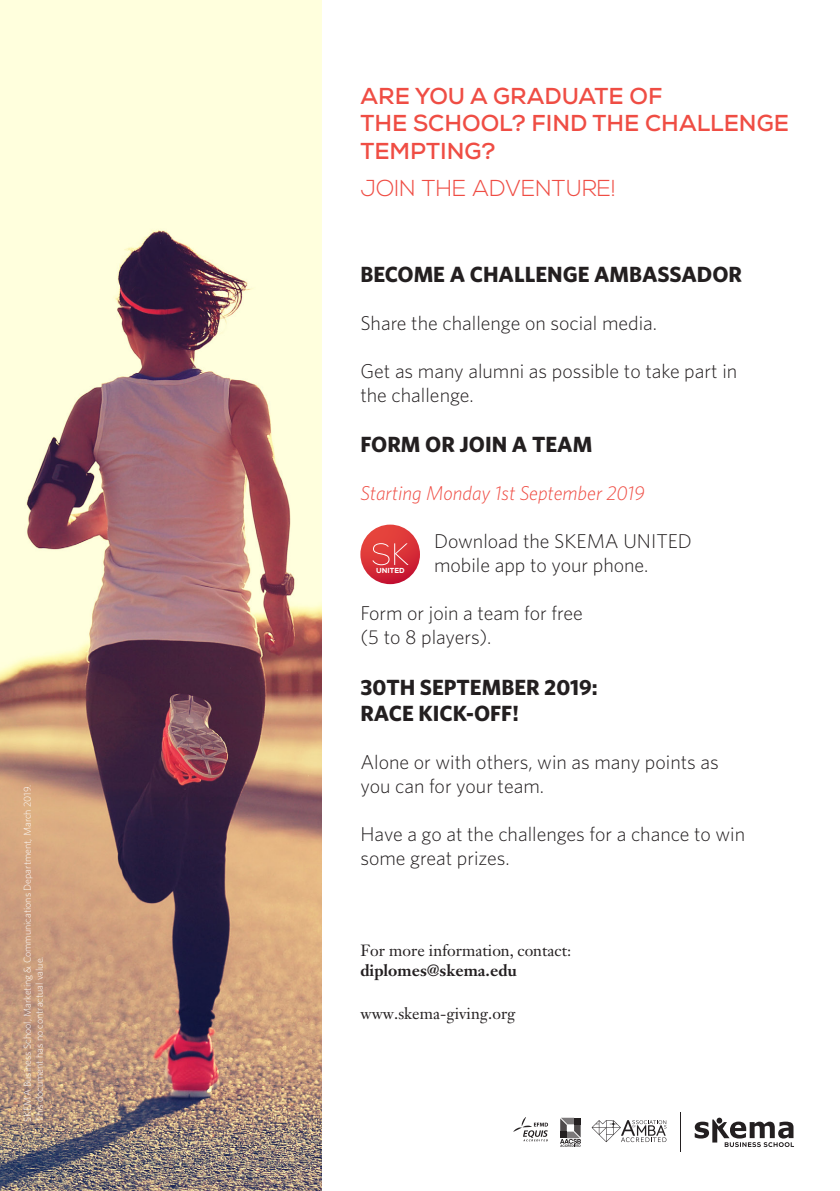
<style>
.page{position:relative;width:840px;height:1191px;background:#fff}
.page>*{position:absolute;margin:0;border:0;box-sizing:border-box;transform-origin:0 0}
.t1{font:700 23px/27.6px "Nexa";color:#ef4d44}
.t2{font:300 23px "Nexa";color:#ef4d44}
.t3{font:700 22px/26.4px "Whitney HTF";color:#231f20}
.t4{font:300 20px/24px "Whitney HTF";color:#231f20}
.t5{font:italic 300 20px "Whitney HTF";color:#ef4d44}
.t6{font:16px/19.2px "Janson Text LT Std";color:#231f20}
.t7{font:300 10px/12px "Whitney HTF";color:#fff}
.t8{font:800 7.2px "Nexa";color:#fff}
.s1{font-weight:700}
</style>
<div class="page">
<img style="left:0;top:0;width:321px;height:1191px">
<svg style="left:513px;top:1117px;width:34px;height:24px"></svg>
<svg style="left:591px;top:1120px;width:75px;height:22px"></svg>
<svg style="left:560px;top:1117px;width:20px;height:29px"></svg>
<svg style="left:694px;top:1117px;width:99px;height:30px"></svg>
<hr style="left:679px;top:1112px;width:1px;height:39px;background:#231f20">
<svg style="left:360px;top:524px;width:60px;height:60px;background:#d9373e"></svg>
<svg style="left:372px;top:543px;width:36px;height:22px"></svg>
<p class="t7" style="left:21px;top:1121px;width:339px;rotate:-90deg">SKEMA Business School, Marketing &amp; Communications Department, March 2019.<br>This document has no contractual value.</p>
<p class="t1" style="left:360px;top:82px;width:303px">ARE YOU A GRADUATE OF</p>
<p class="t1" style="left:360px;top:110px;width:430px">THE SCHOOL? FIND THE CHALLENGE<br>TEMPTING?</p>
<p class="t2" style="left:360px;top:175px;width:256px">JOIN THE ADVENTURE!</p>
<p class="t3" style="left:360px;top:260px;width:383px">BECOME A CHALLENGE AMBASSADOR</p>
<p class="t4" style="left:360px;top:310px;width:298px">Share the challenge on social media.</p>
<p class="t4" style="left:360px;top:358px;width:378px">Get as many alumni as possible to take part in the challenge.</p>
<p class="t3" style="left:360px;top:431px;width:233px">FORM OR JOIN A TEAM</p>
<p class="t5" style="left:360px;top:482px;width:286px">Starting Monday 1st September 2019</p>
<p class="t4" style="left:434px;top:529px;width:259px">Download the SKEMA UNITED</p>
<p class="t4" style="left:434px;top:553px;width:216px">mobile app to your phone.</p>
<p class="t4" style="left:360px;top:601px;width:224px">Form or join a team for free (5 to 8 players).</p>
<p class="t3" style="left:360px;top:673px;width:239px">30TH SEPTEMBER 2019:<br>RACE KICK-OFF!</p>
<p class="t4" style="left:360px;top:750px;width:360px">Alone or with others, win as many points as you can for your team.</p>
<p class="t4" style="left:360px;top:822px;width:386px">Have a go at the challenges for a chance to win some great prizes.</p>
<p class="t8" style="left:376px;top:566px;width:30px">UNITED</p>
<p class="t6" style="left:360px;top:941px;width:212px">For more information, contact: <span class="s1">diplomes</span>@<span class="s1">skema.edu</span></p>
<p class="t6" style="left:360px;top:1003px;width:156px">www.skema-giving.org</p>
</div>
